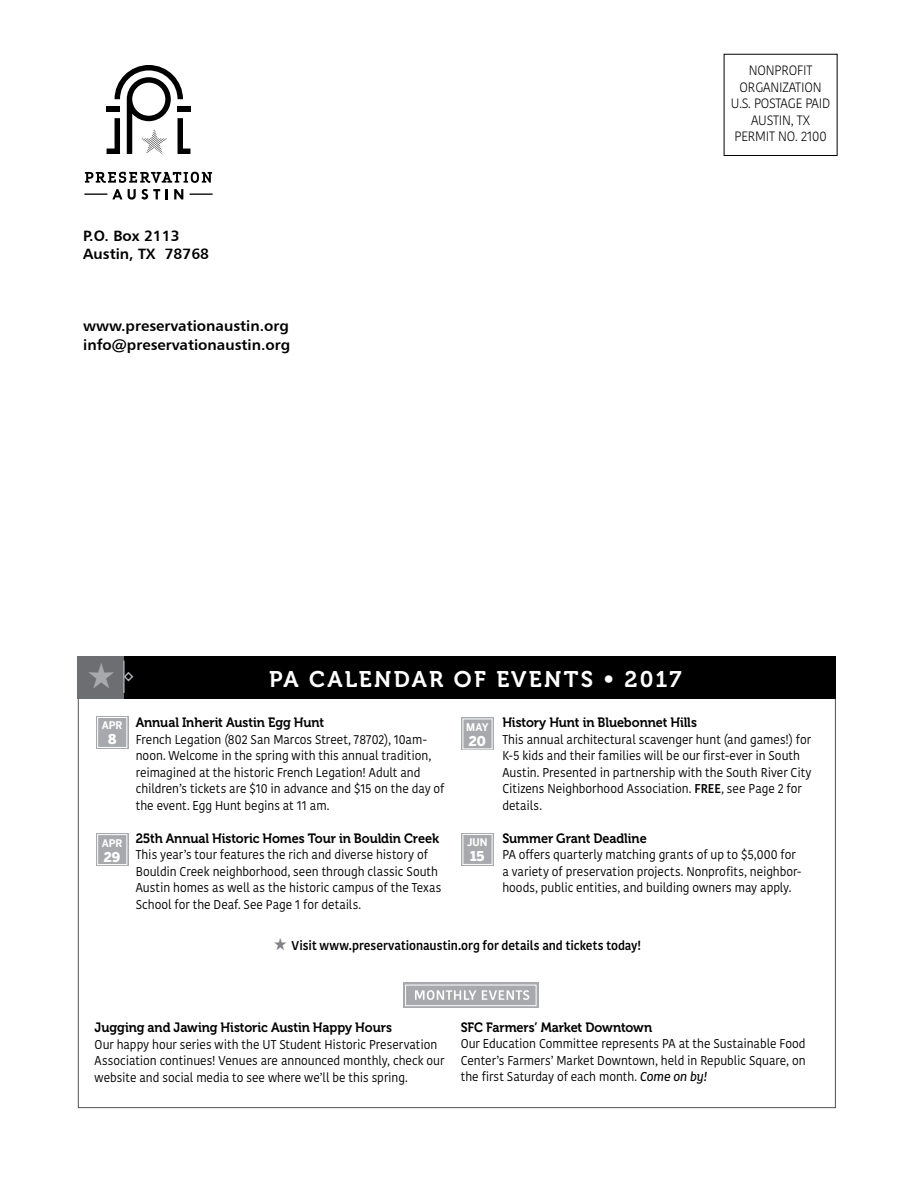
<style>
.page{position:relative;width:918px;height:1188px;background:#fff}
.page>*{position:absolute;margin:0;border:0;box-sizing:border-box;transform-origin:0 0}
.t1{font:22.5px "Museo 700";letter-spacing:.09em;color:#fff}
.t2{font:15px/18px "Humanist 777 BT Bold B";color:#000}
.t3{font:13.5px "Museo 700";letter-spacing:-.005em;color:#000;scale:.94 1}
.t4{font:300 13.5px/16.5px "Kohinoor";letter-spacing:-.015em;color:#000;text-align:center;scale:.95 1}
.t5{font:900 13.5px "Benton Sans";color:#fff;scale:.94 1}
.t6{font:12.75px/16.5px "Kohinoor";color:#000;scale:.94 1}
.t7{font:500 12.75px "Kohinoor";color:#000;scale:.94 1}
.t8{font:700 10.5px "Benton Sans";letter-spacing:.005em;color:#fff;scale:.95 1}
.s1{font-weight:500}
.s2{font-weight:600;font-style:italic}
</style>
<div class="page">
<div style="left:78px;top:657px;width:758px;height:42px;background:#000"></div>
<div style="left:78px;top:657px;width:46px;height:42px;background:#6d6e71"></div>
<hr style="left:123px;top:661px;width:2px;height:32px;background:#a7a9ac">
<svg style="left:124px;top:671px;width:10px;height:12px"></svg>
<svg style="left:85px;top:172px;width:127px;height:11px"></svg>
<hr style="left:84px;top:193px;width:24px;height:2px;background:#000">
<hr style="left:189px;top:193px;width:24px;height:2px;background:#000">
<svg style="left:112px;top:189px;width:10px;height:10px"></svg>
<svg style="left:128px;top:189px;width:32px;height:11px"></svg>
<svg style="left:166px;top:189px;width:2px;height:10px"></svg>
<svg style="left:174px;top:189px;width:9px;height:10px"></svg>
<svg style="left:107px;top:65px;width:83px;height:90px"></svg>
<div style="left:96px;top:716px;width:33px;height:33px;background:#a7a9ac"></div>
<div style="left:97px;top:717px;width:30px;height:31px;border:1px solid #fff"></div>
<div style="left:96px;top:833px;width:33px;height:33px;background:#a7a9ac"></div>
<div style="left:97px;top:834px;width:30px;height:31px;border:1px solid #fff"></div>
<div style="left:461px;top:717px;width:33px;height:33px;background:#a7a9ac"></div>
<div style="left:463px;top:719px;width:29px;height:30px;border:1px solid #fff"></div>
<div style="left:461px;top:833px;width:33px;height:33px;background:#a7a9ac"></div>
<div style="left:463px;top:834px;width:29px;height:31px;border:1px solid #fff"></div>
<svg style="left:404px;top:982px;width:135px;height:26px;background:#abadb0"></svg>
<svg style="left:415px;top:990px;width:114px;height:10px"></svg>
<div style="left:405px;top:985px;width:131px;height:21px;border:1px solid #fff"></div>
<p class="t2" style="left:83px;top:226px;width:127px">P.O. Box 2113<br>Austin, TX 78768</p>
<p class="t2" style="left:83px;top:315px;width:208px;line-height:19.5px">www.preservationaustin.org info@preservationaustin.org</p>
<p class="t4" style="left:731px;top:63px;width:106px">NONPROFIT<br>ORGANIZATION<br>U.S. POSTAGE PAID<br>AUSTIN, TX<br>PERMIT NO. 2100</p>
<h1 class="t1" style="left:269px;top:667px;width:76px">PA Calendar</h1>
<h1 class="t1" style="left:454px;top:667px;width:75px">of Events</h1>
<h1 class="t1" style="left:604px;top:667px;width:80px">• 2017</h1>
<p class="t8" style="left:102px;top:719px;width:24px">APR</p>
<p class="t5" style="left:108px;top:731px;width:10px">8</p>
<p class="t8" style="left:102px;top:837px;width:24px">APR</p>
<p class="t5" style="left:104px;top:849px;width:19px">29</p>
<p class="t3" style="left:136px;top:715px;width:202px">Annual Inherit Austin Egg Hunt</p>
<p class="t6" style="left:136px;top:732px;width:330px">French Legation (802 San Marcos Street, 78702), 10am&shy;noon. Welcome in the spring with this annual tradition, reimagined at the historic French Legation! Adult and children’s tickets are $10 in advance and $15 on the day of the event. Egg Hunt begins at 11 am.</p>
<p class="t3" style="left:136px;top:831px;width:324px">25th Annual Historic Homes Tour in Bouldin Creek</p>
<p class="t6" style="left:136px;top:847px;width:327px">This year’s tour features the rich and diverse history of Bouldin Creek neighborhood, seen through classic South Austin homes as well as the historic campus of the Texas School for the Deaf. See Page 1 for details.</p>
<p class="t8" style="left:466px;top:721px;width:25px">MAY</p>
<p class="t5" style="left:469px;top:733px;width:20px">20</p>
<p class="t8" style="left:467px;top:836px;width:23px">JUN</p>
<p class="t5" style="left:470px;top:848px;width:17px">15</p>
<p class="t3" style="left:502px;top:715px;width:209px">History Hunt in Bluebonnet Hills</p>
<p class="t6" style="left:502px;top:731px;width:330px">This annual architectural scavenger hunt (and games!) for K-5 kids and their families will be our first-ever in South Austin. Presented in partnership with the South River City Citizens Neighborhood Association. <span class="s1">FREE</span>, see Page 2 for details.</p>
<p class="t3" style="left:502px;top:831px;width:155px">Summer Grant Deadline</p>
<p class="t6" style="left:502px;top:847px;width:319px">PA offers quarterly matching grants of up to $5,000 for a variety of preservation projects. Nonprofits, neighbor&shy;hoods, public entities, and building owners may apply.</p>
<p class="t7" style="left:292px;top:937px;width:373px">Visit www.preservationaustin.org for details and tickets today!</p>
<p class="t3" style="left:95px;top:1020px;width:318px">Jugging and Jawing Historic Austin Happy Hours</p>
<p class="t6" style="left:95px;top:1036px;width:374px">Our happy hour series with the UT Student Historic Preservation<br>Association continues! Venues are announced monthly, check our website and social media to see where we’ll be this spring.</p>
<p class="t3" style="left:461px;top:1020px;width:205px">SFC Farmers’ Market Downtown</p>
<p class="t6" style="left:461px;top:1036px;width:368px;text-align:justify">Our Education Committee represents PA at the Sustainable Food Center’s Farmers’ Market Downtown, held in Republic Square, on the first Saturday of each month. <span class="s2">Come on by!</span></p>
</div>
